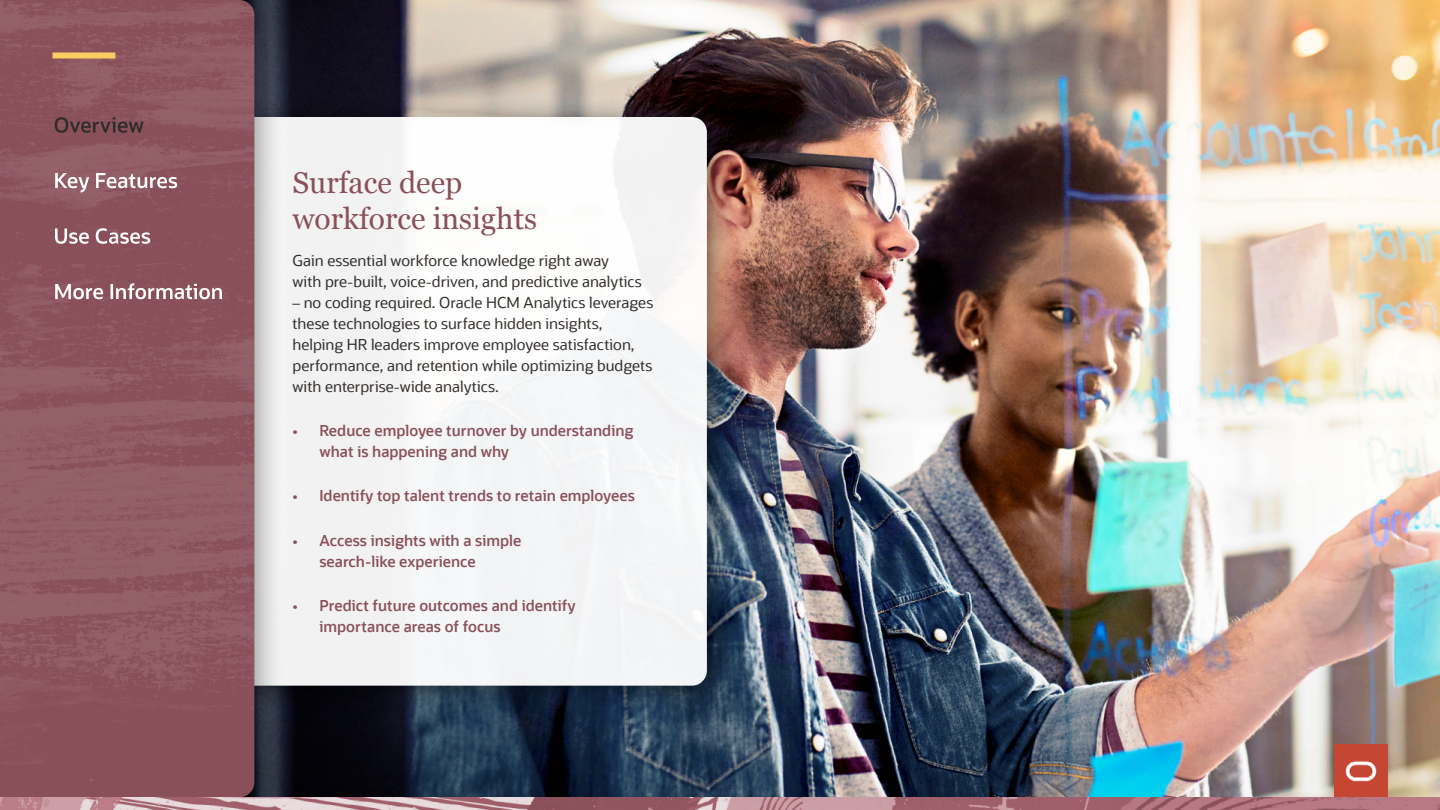
<style>
.page{position:relative;width:1440px;height:810px;background:#fff}
.page>*{position:absolute;margin:0;border:0;box-sizing:border-box;transform-origin:0 0}
.t1{font:30px/36px "Georgia";color:#8a505a}
.t2{font:15px/21px "Oracle Sans";color:#312d2a}
.t3{font:600 15px/21px "Oracle Sans";color:#8a505a}
</style>
<div class="page">
<img style="left:285px;top:0;width:1155px;height:797px">
<img style="left:1335px;top:745px;width:53px;height:52px">
<div style="left:220px;top:97px;width:517px;height:619px;background:#000;opacity:.56"></div>
<svg style="left:285px;top:117px;width:422px;height:569px;fill:#f3f5f6"></svg>
<div style="left:0;top:0;width:285px;height:810px;background:#000;opacity:.35"></div>
<img style="left:0;top:0;width:254px;height:797px">
<div style="left:52px;top:52px;width:63px;height:6px;background:#facd62"></div>
<img style="left:0;top:797px;width:1440px;height:13px">
<svg style="left:55px;top:173px;width:122px;height:20px"></svg>
<svg style="left:55px;top:228px;width:95px;height:16px"></svg>
<svg style="left:55px;top:283px;width:167px;height:16px"></svg>
<svg style="left:55px;top:117px;width:89px;height:16px"></svg>
<p class="t1" style="left:292px;top:165px;width:246px">Surface deep workforce insights</p>
<p class="t2" style="left:292px;top:250px;width:351px">Gain essential workforce knowledge right away<br>with pre-built, voice-driven, and predictive analytics</p>
<p class="t2" style="left:292px;top:292px;width:362px">– no coding required. Oracle HCM Analytics leverages these technologies to surface hidden insights, helping HR leaders improve employee satisfaction, performance, and retention while optimizing budgets with enterprise-wide analytics.</p>
<p class="t3" style="left:320px;top:420px;width:316px;text-indent:-27px">• Reduce employee turnover by understanding what is happening and why</p>
<p class="t3" style="left:292px;top:486px;width:344px">• Identify top talent trends to retain employees</p>
<p class="t3" style="left:320px;top:530px;width:203px;text-indent:-27px">• Access insights with a simple search-like experience</p>
<p class="t3" style="left:320px;top:595px;width:258px;text-indent:-27px">• Predict future outcomes and identify importance areas of focus</p>
</div>
